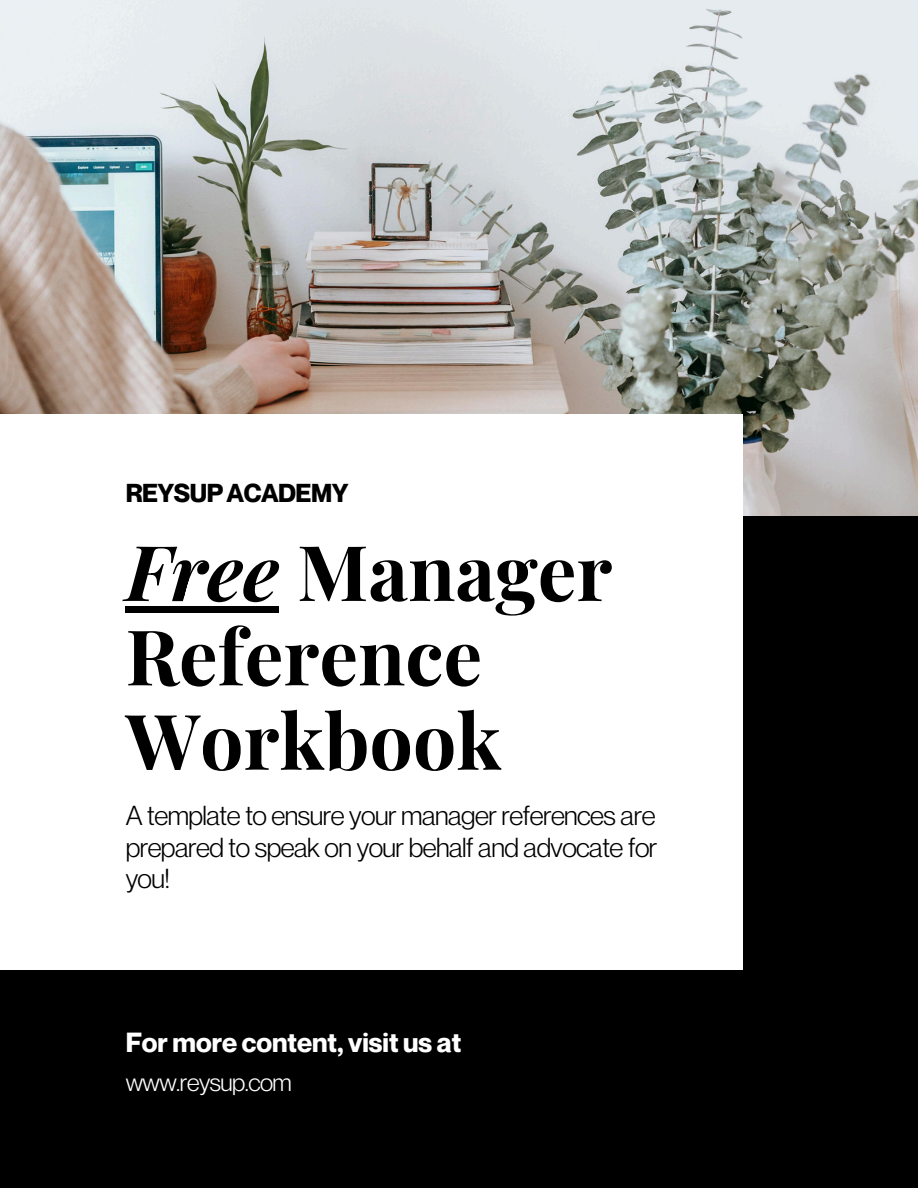
<style>
.page{position:relative;width:918px;height:1188px;background:#000}
.page>*{position:absolute;margin:0;border:0;box-sizing:border-box;transform-origin:0 0}
.t1{font:700 76.95px/84.3px "Playfair Display";color:#000}
.t2{font:700 27px "Neue Montreal";color:#fff}
.t3{font:26.85px/31.5px "Neue Montreal";letter-spacing:-.02em;color:#000;text-align:justify}
.t4{font:700 25.35px "Neue Montreal";letter-spacing:-.02em;color:#000}
.t5{font:24.3px "Neue Montreal";letter-spacing:-.02em;color:#fff}
.s1{font-style:italic}
</style>
<div class="page">
<img style="left:0;top:0;width:918px;height:515px">
<div style="left:0;top:414px;width:742px;height:556px;background:#fff"></div>
<div style="left:126px;top:606px;width:153px;height:6px;background:#000"></div>
<h4 class="t4" style="left:126px;top:477px;width:224px">REYSUPACADEMY</h4>
<h2 class="t1" style="left:126px;top:527px;width:488px"><span class="s1">Free</span> Manager<br>Reference<br>Workbook</h2>
<p class="t3" style="left:126px;top:800px;width:533px">A template to ensure your manager references are prepared to speak on your behalf and advocate for you!</p>
<h1 class="t2" style="left:126px;top:1026px;width:337px">For more content, visit us at</h1>
<h3 class="t5" style="left:126px;top:1067px;width:168px">www.reysup.com</h3>
</div>
